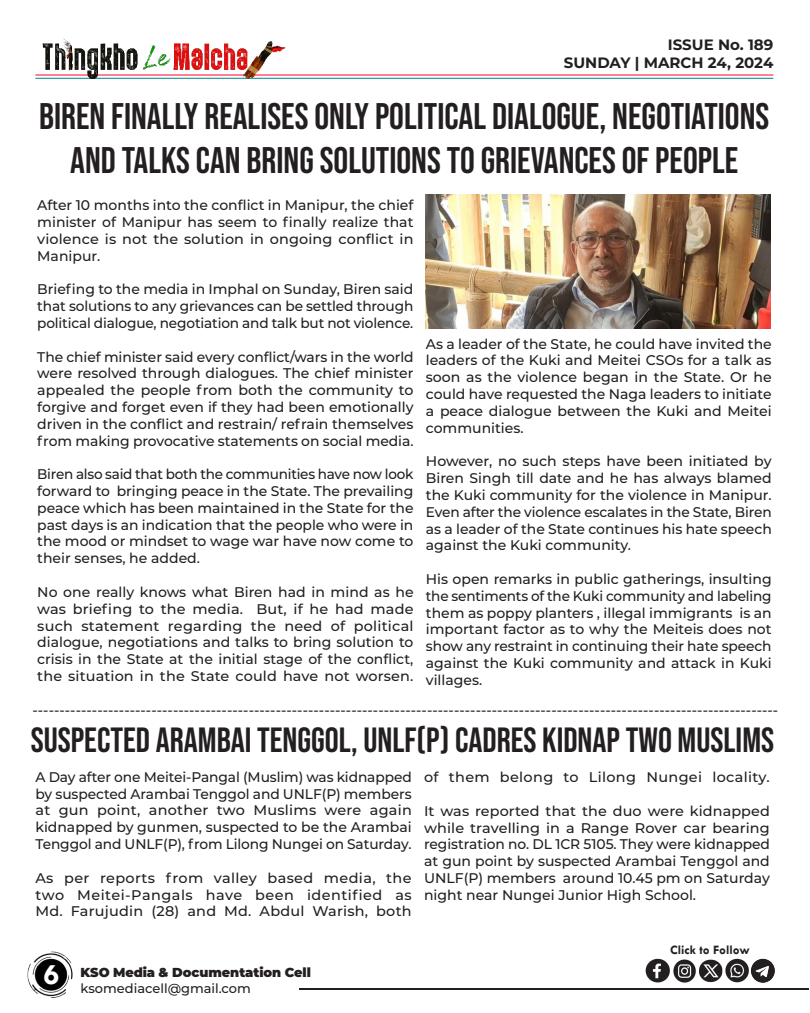
<style>
.page{position:relative;width:810px;height:1013px;background:#fff}
.page>*{position:absolute;margin:0;border:0;box-sizing:border-box;transform-origin:0 0}
.t1{font:37px/44.4px "Bebas Neue";color:#231f20;text-align:center}
.t2{font:35px "Bebas Neue";color:#231f20}
.t3{font:700 30px "Tw Cen";color:#fff}
.t4{font:700 15px "Montserrat";color:#231f20}
.t5{font:500 14px/16.8px "Montserrat";color:#231f20;text-align:justify}
.t6{font:500 14px "Montserrat";letter-spacing:.025em;color:#231f20}
.t7{font:900 13px "Montserrat";letter-spacing:-.005em;color:#231f20}
.t8{font:500 13px "Montserrat";color:#231f20}
.t9{font:700 13px "Tw Cen";color:#231f20}
</style>
<div class="page">
<hr style="left:299px;top:988px;width:509px;height:1px;background:#231f20">
<img style="left:27px;top:951px;width:46px;height:47px">
<hr style="left:35px;top:74px;width:738px;height:1px;background:#ff002d">
<hr style="left:35px;top:78px;width:738px;height:1px;background:#00848b">
<img style="left:35px;top:38px;width:254px;height:41px">
<img style="left:645px;top:958px;width:130px;height:25px">
<img style="left:425px;top:194px;width:346px;height:134px">
<p class="t4" style="left:668px;top:34px;width:107px">ISSUE No. 189</p>
<p class="t4" style="left:564px;top:52px;width:211px">SUNDAY | MARCH 24, 2024</p>
<p class="t1" style="left:39px;top:94px;width:732px">BIREN FINALLY REALISES ONLY POLITICAL DIALOGUE, NEGOTIATIONS<br>AND TALKS CAN BRING SOLUTIONS TO GRIEVANCES OF PEOPLE</p>
<p class="t5" style="left:37px;top:196px;width:378px">After 10 months into the conflict in Manipur, the chief minister of Manipur has seem to finally realize that violence is not the solution in ongoing conflict in Manipur.</p>
<p class="t5" style="left:37px;top:280px;width:378px">Briefing to the media in Imphal on Sunday, Biren said that solutions to any grievances can be settled through political dialogue, negotiation and talk but not violence.</p>
<p class="t5" style="left:37px;top:347px;width:378px">The chief minister said every conflict/wars in the world were resolved through dialogues. The chief minister appealed the people from both the community to forgive and forget even if they had been emotionally driven in the conflict and restrain/ refrain themselves from making provocative statements on social media.</p>
<p class="t5" style="left:37px;top:465px;width:378px">Biren also said that both the communities have now look forward to bringing peace in the State. The prevailing peace which has been maintained in the State for the past days is an indication that the people who were in the mood or mindset to wage war have now come to their senses, he added.</p>
<p class="t5" style="left:37px;top:583px;width:378px">No one really knows what Biren had in mind as he was briefing to the media. But, if he had made such statement regarding the need of political dialogue, negotiations and talks to bring solution to crisis in the State at the initial stage of the conflict, the situation in the State could have not worsen.</p>
<p class="t5" style="left:426px;top:334px;width:347px">As a leader of the State, he could have invited the leaders of the Kuki and Meitei CSOs for a talk as soon as the violence began in the State. Or he could have requested the Naga leaders to initiate a peace dialogue between the Kuki and Meitei communities.</p>
<p class="t5" style="left:426px;top:452px;width:347px">However, no such steps have been initiated by Biren Singh till date and he has always blamed the Kuki community for the violence in Manipur.<br>Even after the violence escalates in the State, Biren as a leader of the State continues his hate speech against the Kuki community.</p>
<p class="t5" style="left:426px;top:570px;width:347px">His open remarks in public gatherings, insulting the sentiments of the Kuki community and labeling them as poppy planters , illegal immigrants is an important factor as to why the Meiteis does not show any restraint in continuing their hate speech against the Kuki community and attack in Kuki villages.</p>
<p class="t2" style="left:31px;top:720px;width:745px">SUSPECTED ARAMBAI TENGGOL, UNLF(P) CADRES KIDNAP TWO MUSLIMS</p>
<p class="t5" style="left:35px;top:767px;width:378px">A Day after one Meitei-Pangal (Muslim) was kidnapped by suspected Arambai Tenggol and UNLF(P) members at gun point, another two Muslims were again kidnapped by gunmen, suspected to be the Arambai Tenggol and UNLF(P), from Lilong Nungei on Saturday.</p>
<p class="t5" style="left:35px;top:868px;width:378px">As per reports from valley based media, the two Meitei-Pangals have been identified as Md. Farujudin (28) and Md. Abdul Warish, both</p>
<p class="t5" style="left:32px;top:701px;width:747px">------------------------------------------------------------------------------------------------------------------------------------------</p>
<p class="t6" style="left:424px;top:767px;width:347px">of them belong to Lilong Nungei locality.</p>
<p class="t5" style="left:424px;top:801px;width:347px">It was reported that the duo were kidnapped while travelling in a Range Rover car bearing registration no. DL 1CR 5105. They were kidnapped at gun point by suspected Arambai Tenggol and UNLF(P) members around 10.45 pm on Saturday night near Nungei Junior High School.</p>
<p class="t3" style="left:43px;top:956px;width:17px">6</p>
<p class="t7" style="left:81px;top:962px;width:232px">KSO Media &amp; Documentation Cell</p>
<p class="t8" style="left:81px;top:978px;width:172px">ksomediacell@gmail.com</p>
<p class="t9" style="left:670px;top:942px;width:81px">Click to Follow</p>
</div>
